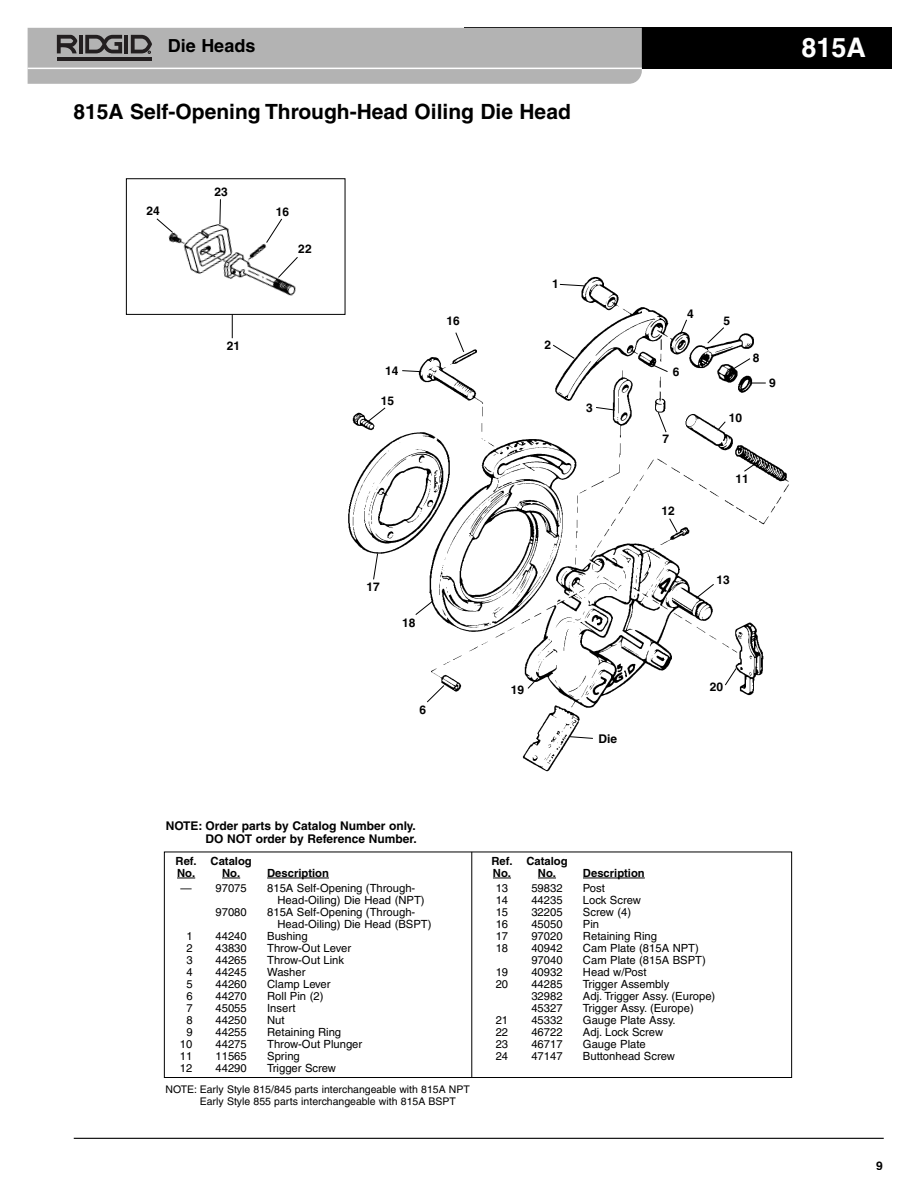
<style>
.page{position:relative;width:918px;height:1188px;background:#fff}
.page>*{position:absolute;margin:0;border:0;box-sizing:border-box;transform-origin:0 0}
.t1{font:700 27px "Helvetica";color:#fff}
.t2{font:700 21px "Helvetica";color:#000}
.t3{font:700 18px "Helvetica";color:#000}
.t4{font:700 12px/13.5px "Helvetica";color:#000;text-align:right}
.t5{font:11.25px/12px "Helvetica";color:#000}
.t6{font:700 11.25px/12px "Helvetica";color:#000}
.t7{font:10.5px/12px "Helvetica";color:#000}
</style>
<div class="page">
<hr style="left:74px;top:1138px;width:810px;height:1px;background:#000">
<div style="left:464px;top:28px;width:428px;height:41px;background:#000"></div>
<svg style="left:28px;top:28px;width:614px;height:56px;background:#afafaf"></svg>
<div style="left:164px;top:852px;width:628px;height:226px;border:1px solid #000"></div>
<img style="left:345px;top:265px;width:444px;height:507px">
<div style="left:126px;top:178px;width:219px;height:137px;border:1px solid #000"></div>
<img style="left:168px;top:224px;width:128px;height:72px">
<svg style="left:177px;top:878px;width:18px;height:1px"></svg>
<svg style="left:222px;top:878px;width:18px;height:1px"></svg>
<hr style="left:267px;top:878px;width:62px;height:1px;background:#000">
<svg style="left:493px;top:878px;width:18px;height:1px"></svg>
<svg style="left:538px;top:878px;width:18px;height:1px"></svg>
<hr style="left:583px;top:878px;width:62px;height:1px;background:#000">
<svg style="left:156px;top:218px;width:18px;height:16px"></svg>
<svg style="left:219px;top:199px;width:2px;height:26px"></svg>
<svg style="left:266px;top:218px;width:17px;height:26px"></svg>
<svg style="left:277px;top:256px;width:21px;height:23px"></svg>
<svg style="left:232px;top:314px;width:1px;height:24px"></svg>
<hr style="left:471px;top:852px;width:1px;height:226px;background:#000">
<svg style="left:559px;top:284px;width:26px;height:3px"></svg>
<svg style="left:680px;top:319px;width:8px;height:16px"></svg>
<svg style="left:717px;top:421px;width:9px;height:10px"></svg>
<svg style="left:695px;top:583px;width:20px;height:16px"></svg>
<svg style="left:669px;top:518px;width:9px;height:15px"></svg>
<svg style="left:724px;top:667px;width:13px;height:19px"></svg>
<svg style="left:415px;top:600px;width:19px;height:16px"></svg>
<svg style="left:552px;top:344px;width:23px;height:15px"></svg>
<svg style="left:743px;top:464px;width:12px;height:8px"></svg>
<svg style="left:595px;top:407px;width:21px;height:4px"></svg>
<svg style="left:366px;top:407px;width:20px;height:16px"></svg>
<svg style="left:401px;top:370px;width:20px;height:2px"></svg>
<svg style="left:707px;top:327px;width:18px;height:17px"></svg>
<svg style="left:657px;top:411px;width:10px;height:22px"></svg>
<svg style="left:426px;top:684px;width:19px;height:19px"></svg>
<svg style="left:569px;top:736px;width:25px;height:3px"></svg>
<svg style="left:653px;top:364px;width:16px;height:9px"></svg>
<svg style="left:373px;top:553px;width:6px;height:27px"></svg>
<svg style="left:455px;top:332px;width:10px;height:21px"></svg>
<svg style="left:733px;top:358px;width:18px;height:12px"></svg>
<svg style="left:749px;top:383px;width:17px;height:1px"></svg>
<svg style="left:527px;top:677px;width:12px;height:12px"></svg>
<h3 class="t3" style="left:168px;top:39px;width:89px">Die Heads</h3>
<h1 class="t1" style="left:801px;top:38px;width:66px">815A</h1>
<h2 class="t2" style="left:74px;top:104px;width:499px">815A Self-Opening Through-Head Oiling Die Head</h2>
<p class="t4" style="left:215px;top:186px;width:15px">23</p>
<p class="t4" style="left:146px;top:205px;width:15px">24</p>
<p class="t4" style="left:276px;top:207px;width:15px">16</p>
<p class="t4" style="left:298px;top:244px;width:15px">22</p>
<p class="t4" style="left:227px;top:340px;width:15px">21</p>
<p class="t4" style="left:552px;top:278px;width:8px">1</p>
<p class="t4" style="left:447px;top:315px;width:15px">16</p>
<p class="t4" style="left:545px;top:339px;width:8px">2</p>
<p class="t4" style="left:385px;top:365px;width:15px">14</p>
<p class="t4" style="left:673px;top:366px;width:8px">6</p>
<p class="t4" style="left:381px;top:395px;width:15px">15</p>
<p class="t4" style="left:586px;top:402px;width:8px">3</p>
<p class="t4" style="left:687px;top:308px;width:8px">4</p>
<p class="t4" style="left:663px;top:433px;width:8px">7</p>
<p class="t4" style="left:662px;top:506px;width:15px">12</p>
<p class="t4" style="left:723px;top:316px;width:8px">5</p>
<p class="t4" style="left:729px;top:412px;width:15px">10</p>
<p class="t4" style="left:753px;top:352px;width:8px">8</p>
<p class="t4" style="left:769px;top:377px;width:8px">9</p>
<p class="t4" style="left:735px;top:474px;width:15px">11</p>
<p class="t4" style="left:367px;top:581px;width:15px">17</p>
<p class="t4" style="left:402px;top:617px;width:15px">18</p>
<p class="t4" style="left:420px;top:704px;width:8px">6</p>
<p class="t4" style="left:511px;top:684px;width:15px">19</p>
<p class="t4" style="left:599px;top:734px;width:20px">Die</p>
<p class="t4" style="left:717px;top:574px;width:15px">13</p>
<p class="t4" style="left:710px;top:681px;width:15px">20</p>
<p class="t4" style="left:166px;top:820px;width:253px">NOTE: Order parts by Catalog Number only.<br>DO NOT order by Reference Number.</p>
<p class="t6" style="left:176px;top:856px;width:78px">Ref. Catalog<br>No. No.</p>
<p class="t6" style="left:267px;top:868px;width:63px">Description</p>
<p class="t5" style="left:181px;top:883px;width:68px">— 97075</p>
<p class="t5" style="left:277px;top:883px;width:149px;text-indent:-10px">815A Self-Opening (Through-<br>Head-Oiling) Die Head (NPT)</p>
<p class="t5" style="left:216px;top:907px;width:33px">97080</p>
<p class="t5" style="left:277px;top:907px;width:156px;text-indent:-10px">815A Self-Opening (Through-<br>Head-Oiling) Die Head (BSPT)</p>
<p class="t5" style="left:186px;top:931px;width:8px">1</p>
<p class="t5" style="left:216px;top:931px;width:33px">44240</p>
<p class="t5" style="left:267px;top:931px;width:42px">Bushing</p>
<p class="t5" style="left:186px;top:943px;width:8px">2</p>
<p class="t5" style="left:216px;top:943px;width:33px">43830</p>
<p class="t5" style="left:267px;top:943px;width:85px">Throw-Out Lever</p>
<p class="t5" style="left:186px;top:955px;width:8px">3</p>
<p class="t5" style="left:216px;top:955px;width:33px">44265</p>
<p class="t5" style="left:267px;top:955px;width:79px">Throw-Out Link</p>
<p class="t5" style="left:186px;top:967px;width:8px">4</p>
<p class="t5" style="left:216px;top:967px;width:33px">44245</p>
<p class="t5" style="left:267px;top:967px;width:40px">Washer</p>
<p class="t5" style="left:186px;top:979px;width:8px">5</p>
<p class="t5" style="left:216px;top:979px;width:33px">44260</p>
<p class="t5" style="left:267px;top:979px;width:65px">Clamp Lever</p>
<p class="t5" style="left:186px;top:991px;width:8px">6</p>
<p class="t5" style="left:216px;top:991px;width:33px">44270</p>
<p class="t5" style="left:267px;top:991px;width:58px">Roll Pin (2)</p>
<p class="t5" style="left:186px;top:1003px;width:8px">7</p>
<p class="t5" style="left:216px;top:1003px;width:33px">45055</p>
<p class="t5" style="left:267px;top:1003px;width:30px">Insert</p>
<p class="t5" style="left:186px;top:1015px;width:8px">8</p>
<p class="t5" style="left:216px;top:1015px;width:33px">44250</p>
<p class="t5" style="left:267px;top:1015px;width:19px">Nut</p>
<p class="t5" style="left:186px;top:1027px;width:8px">9</p>
<p class="t5" style="left:216px;top:1027px;width:33px">44255</p>
<p class="t5" style="left:267px;top:1027px;width:76px">Retaining Ring</p>
<p class="t5" style="left:180px;top:1039px;width:14px">10</p>
<p class="t5" style="left:216px;top:1039px;width:33px">44275</p>
<p class="t5" style="left:267px;top:1039px;width:97px">Throw-Out Plunger</p>
<p class="t5" style="left:180px;top:1051px;width:14px">11</p>
<p class="t5" style="left:216px;top:1051px;width:33px">11565</p>
<p class="t5" style="left:267px;top:1051px;width:34px">Spring</p>
<p class="t5" style="left:180px;top:1063px;width:14px">12</p>
<p class="t5" style="left:216px;top:1063px;width:33px">44290</p>
<p class="t5" style="left:267px;top:1063px;width:70px">Trigger Screw</p>
<p class="t7" style="left:200px;top:1085px;width:272px;text-indent:-34px">NOTE: Early Style 815/845 parts interchangeable with 815A NPT<br>Early Style 855 parts interchangeable with 815A BSPT</p>
<p class="t6" style="left:491px;top:856px;width:78px">Ref. Catalog<br>No. No.</p>
<p class="t6" style="left:583px;top:868px;width:63px">Description</p>
<p class="t5" style="left:496px;top:883px;width:14px">13</p>
<p class="t5" style="left:531px;top:883px;width:33px">59832</p>
<p class="t5" style="left:583px;top:883px;width:23px">Post</p>
<p class="t5" style="left:496px;top:895px;width:14px">14</p>
<p class="t5" style="left:531px;top:895px;width:33px">44235</p>
<p class="t5" style="left:583px;top:895px;width:59px">Lock Screw</p>
<p class="t5" style="left:496px;top:907px;width:14px">15</p>
<p class="t5" style="left:531px;top:907px;width:33px">32205</p>
<p class="t5" style="left:583px;top:907px;width:50px">Screw (4)</p>
<p class="t5" style="left:496px;top:919px;width:14px">16</p>
<p class="t5" style="left:531px;top:919px;width:33px">45050</p>
<p class="t5" style="left:583px;top:919px;width:18px">Pin</p>
<p class="t5" style="left:496px;top:931px;width:14px">17</p>
<p class="t5" style="left:531px;top:931px;width:33px">97020</p>
<p class="t5" style="left:583px;top:931px;width:76px">Retaining Ring</p>
<p class="t5" style="left:496px;top:943px;width:14px">18</p>
<p class="t5" style="left:531px;top:943px;width:33px">40942</p>
<p class="t5" style="left:583px;top:943px;width:117px">Cam Plate (815A NPT)</p>
<p class="t5" style="left:531px;top:955px;width:33px">97040</p>
<p class="t5" style="left:583px;top:955px;width:124px">Cam Plate (815A BSPT)</p>
<p class="t5" style="left:496px;top:967px;width:14px">19</p>
<p class="t5" style="left:531px;top:967px;width:33px">40932</p>
<p class="t5" style="left:583px;top:967px;width:65px">Head w/Post</p>
<p class="t5" style="left:496px;top:979px;width:14px">20</p>
<p class="t5" style="left:531px;top:979px;width:33px">44285</p>
<p class="t5" style="left:583px;top:979px;width:88px">Trigger Assembly</p>
<p class="t5" style="left:531px;top:991px;width:33px">32982</p>
<p class="t5" style="left:583px;top:991px;width:134px">Adj. Trigger Assy. (Europe)</p>
<p class="t5" style="left:531px;top:1003px;width:33px">45327</p>
<p class="t5" style="left:583px;top:1003px;width:112px">Trigger Assy. (Europe)</p>
<p class="t5" style="left:496px;top:1015px;width:14px">21</p>
<p class="t5" style="left:531px;top:1015px;width:33px">45332</p>
<p class="t5" style="left:583px;top:1015px;width:94px">Gauge Plate Assy.</p>
<p class="t5" style="left:496px;top:1027px;width:14px">22</p>
<p class="t5" style="left:531px;top:1027px;width:33px">46722</p>
<p class="t5" style="left:583px;top:1027px;width:82px">Adj. Lock Screw</p>
<p class="t5" style="left:496px;top:1039px;width:14px">23</p>
<p class="t5" style="left:531px;top:1039px;width:33px">46717</p>
<p class="t5" style="left:583px;top:1039px;width:64px">Gauge Plate</p>
<p class="t5" style="left:496px;top:1051px;width:14px">24</p>
<p class="t5" style="left:531px;top:1051px;width:33px">47147</p>
<p class="t5" style="left:583px;top:1051px;width:93px">Buttonhead Screw</p>
<p class="t4" style="left:876px;top:1160px;width:8px">9</p>
</div>
